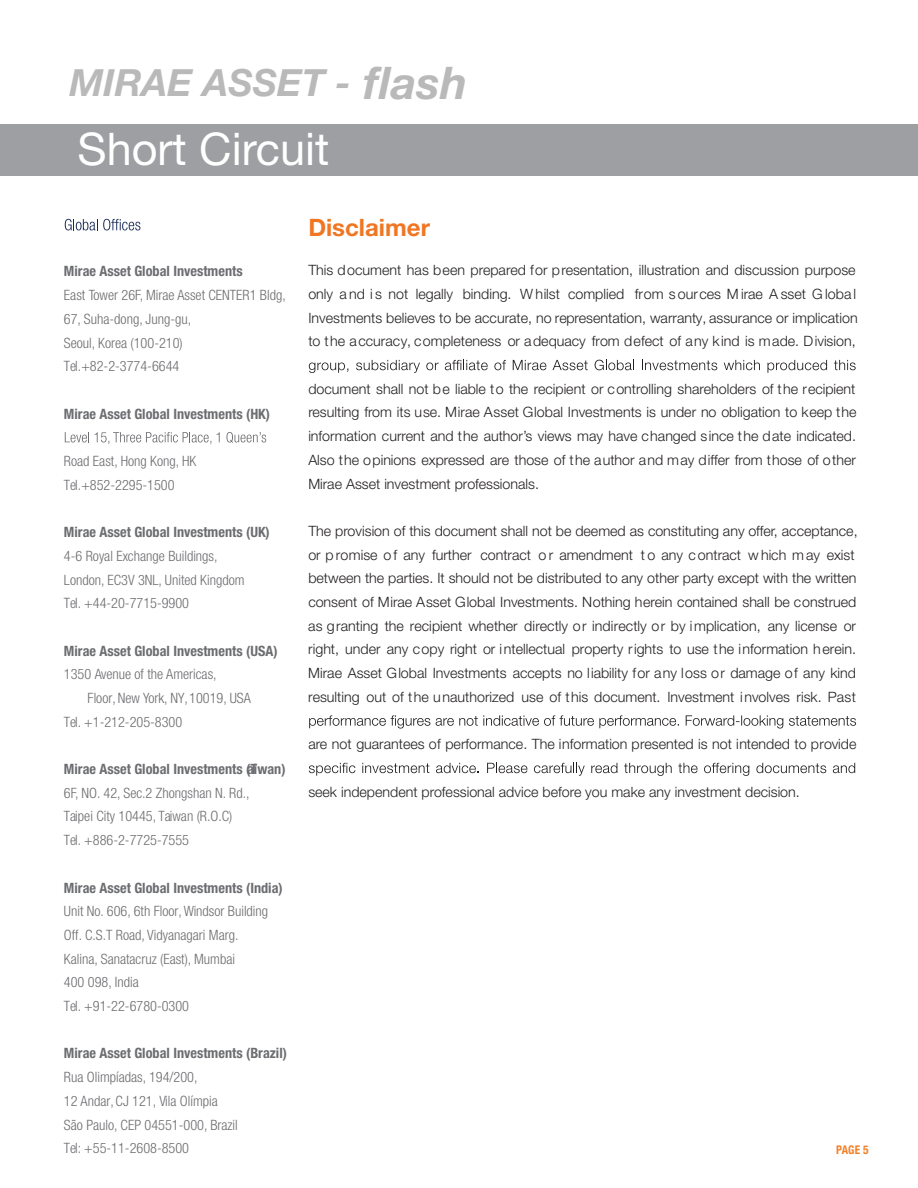
<style>
.page{position:relative;width:918px;height:1188px;background:#fff}
.page>*{position:absolute;margin:0;border:0;box-sizing:border-box;transform-origin:0 0}
.t1{font:45px "Helvetica Neue LT Std";color:#fff}
.t2{font:italic 700 37.5px "Helvetica Neue LT Std";color:#b9b9ba}
.t3{font:700 24px "Helvetica Neue LT Std";color:#f07622}
.t4{font:300 14.25px/23.7px "Helvetica Neue LT Std";color:#231f20}
.t5{font:300 condensed 14.25px/23.7px "Helvetica Neue LT Std";color:#6c6d70}
.t6{font:700 condensed 14.25px "Helvetica Neue LT Std";color:#6c6d70}
.t7{font:700 condensed 12px "Helvetica Neue LT Std";color:#f48026;scale:.95 1}
.s1{font-size:45px}
</style>
<div class="page">
<div style="left:0;top:124px;width:918px;height:52px;background:#9d9fa2"></div>
<svg style="left:309px;top:363px;width:39px;height:10px"></svg>
<svg style="left:356px;top:360px;width:64px;height:13px"></svg>
<svg style="left:426px;top:363px;width:13px;height:7px"></svg>
<svg style="left:445px;top:360px;width:43px;height:10px"></svg>
<svg style="left:494px;top:360px;width:12px;height:10px"></svg>
<svg style="left:513px;top:360px;width:33px;height:10px"></svg>
<svg style="left:553px;top:360px;width:35px;height:10px"></svg>
<svg style="left:595px;top:360px;width:39px;height:10px"></svg>
<svg style="left:642px;top:360px;width:75px;height:10px"></svg>
<svg style="left:724px;top:360px;width:36px;height:10px"></svg>
<svg style="left:767px;top:360px;width:60px;height:13px"></svg>
<svg style="left:834px;top:360px;width:22px;height:10px"></svg>
<svg style="left:309px;top:715px;width:547px;height:14px"></svg>
<svg style="left:309px;top:763px;width:46px;height:13px"></svg>
<svg style="left:362px;top:763px;width:67px;height:10px"></svg>
<svg style="left:436px;top:763px;width:43px;height:10px"></svg>
<svg style="left:487px;top:763px;width:41px;height:10px"></svg>
<svg style="left:534px;top:763px;width:51px;height:13px"></svg>
<svg style="left:591px;top:763px;width:26px;height:10px"></svg>
<svg style="left:624px;top:763px;width:48px;height:13px"></svg>
<svg style="left:678px;top:763px;width:20px;height:10px"></svg>
<svg style="left:704px;top:763px;width:45px;height:13px"></svg>
<svg style="left:756px;top:763px;width:70px;height:10px"></svg>
<svg style="left:833px;top:763px;width:22px;height:10px"></svg>
<svg style="left:65px;top:219px;width:75px;height:11px"></svg>
<svg style="left:65px;top:432px;width:155px;height:12px"></svg>
<svg style="left:226px;top:432px;width:40px;height:11px"></svg>
<h2 class="t2" style="left:70px;top:60px;width:399px">MIRAE ASSET - <span class="s1">flash</span></h2>
<h1 class="t1" style="left:78px;top:122px;width:253px">Short Circuit</h1>
<p class="t6" style="left:64px;top:263px;width:180px">Mirae Asset Global Investments</p>
<p class="t5" style="left:64px;top:283px;width:223px">East Tower 26F, Mirae Asset CENTER1 Bldg,<br>67, Suha-dong, Jung-gu,<br>Seoul, Korea (100-210)<br>Tel.+82-2-3774-6644</p>
<p class="t6" style="left:64px;top:405px;width:208px">Mirae Asset Global Investments (HK)</p>
<p class="t5" style="left:64px;top:449px;width:134px">Road East, Hong Kong, HK<br>Tel.+852-2295-1500</p>
<p class="t6" style="left:64px;top:523px;width:207px">Mirae Asset Global Investments (UK)</p>
<p class="t5" style="left:64px;top:544px;width:182px">4-6 Royal Exchange Buildings,<br>London, EC3V 3NL, United Kingdom<br>Tel. +44-20-7715-9900</p>
<p class="t6" style="left:64px;top:642px;width:215px">Mirae Asset Global Investments (USA)</p>
<p class="t5" style="left:64px;top:662px;width:154px">1350 Avenue of the Americas,</p>
<p class="t5" style="left:88px;top:686px;width:165px">Floor, New York, NY, 10019, USA</p>
<p class="t5" style="left:64px;top:710px;width:120px">Tel. +1-212-205-8300</p>
<p class="t6" style="left:64px;top:760px;width:223px">Mirae Asset Global Investments (Taiwan)</p>
<p class="t5" style="left:64px;top:781px;width:187px">6F, NO. 42, Sec.2 Zhongshan N. Rd.,<br>Taipei City 10445, Taiwan (R.O.C)<br>Tel. +886-2-7725-7555</p>
<p class="t6" style="left:64px;top:879px;width:220px">Mirae Asset Global Investments (India)</p>
<p class="t5" style="left:64px;top:899px;width:206px">Unit No. 606, 6th Floor, Windsor Building<br>Off. C.S.T Road, Vidyanagari Marg.<br>Kalina, Sanatacruz (East), Mumbai<br>400 098, India<br>Tel. +91-22-6780-0300</p>
<p class="t6" style="left:64px;top:1045px;width:225px">Mirae Asset Global Investments (Brazil)</p>
<p class="t5" style="left:64px;top:1065px;width:175px">Rua Olimpíadas, 194/200,<br>12 Andar, CJ 121, Vila Olímpia<br>São Paulo, CEP 04551-000, Brazil<br>Tel: +55-11-2608-8500</p>
<h3 class="t3" style="left:308px;top:213px;width:123px">Disclaimer</h3>
<p class="t4" style="left:308px;top:258px;width:551px">This document has been prepared for presentation, illustration and discussion purpose only a nd i s not legally binding. W hilst complied from s ources M irae A sset G loba l Investments believes to be accurate, no representation, warranty, assurance or implication to the accuracy, completeness or adequacy from defect of any kind is made. Division,</p>
<p class="t4" style="left:308px;top:377px;width:550px;text-align:justify">document shall not be liable to the recipient or controlling shareholders of the recipient resulting from its use. Mirae Asset Global Investments is under no obligation to keep the information current and the author’s views may have changed since the date indicated.<br>Also the opinions expressed are those of the author and may differ from those of other Mirae Asset investment professionals.</p>
<p class="t4" style="left:308px;top:519px;width:551px">The provision of this document shall not be deemed as constituting any offer, acceptance, or p romise o f any further contract o r amendment t o any c ontract w hich m ay exist between the parties. It should not be distributed to any other party except with the written consent of Mirae Asset Global Investments. Nothing herein contained shall be construed as granting the recipient whether directly or indirectly or by implication, any license or right, under any copy right or intellectual property rights to use the information herein.<br>Mirae Asset Global Investments accepts no liability for any loss or damage of any kind resulting out of the unauthorized use of this document. Investment involves risk. Past</p>
<p class="t4" style="left:308px;top:732px;width:550px">are not guarantees of performance. The information presented is not intended to provide</p>
<p class="t4" style="left:308px;top:779px;width:493px">seek independent professional advice before you make any investment decision.</p>
<p class="t7" style="left:836px;top:1143px;width:36px">PAGE 5</p>
</div>
